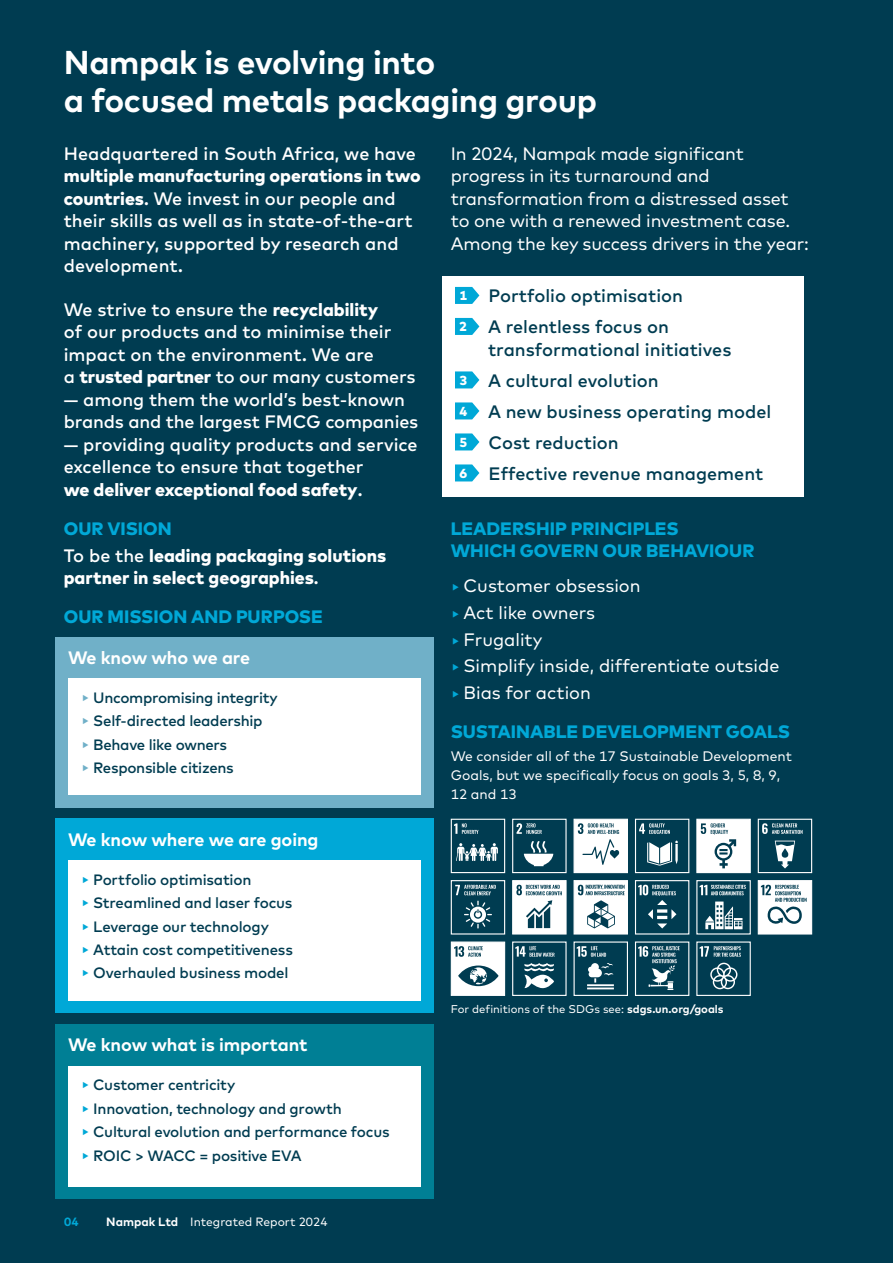
<style>
.page{position:relative;width:893px;height:1263px;background:#003c51}
.page>*{position:absolute;margin:0;border:0;box-sizing:border-box;transform-origin:0 0}
.Intro_Text{font:700 33px/37.5px "Mark Pro";letter-spacing:-.01em;color:#fff}
.Intro_Text-2{font:500 18px/22.5px "Mark Pro";color:#fff}
.Intro_Text-3{font:18px/22.5px "Mark Pro";letter-spacing:-.01em;color:#fff}
.Intro_Text-4{font:500 18px/22.5px "Mark Pro";color:#003c51}
.Subheading_2{font:800 18px/21.6px "Mark Pro";color:#00a8d7}
.Intro_Text-5{font:800 18px/22.5px "Mark Pro";color:#fff}
.t1{font:700 18px "Mark Pro";letter-spacing:-.005em;color:#fff}
.t2{font:500 15px "Mark Pro";letter-spacing:-.015em;color:#003c51}
.Body_Text{font:13.8px/18.8px "Mark Pro";color:#fff}
.t3{font:800 13.05px "Mark Pro";color:#fff}
.Nav_Section{font:12px "Mark Pro";color:#fff}
.t4{font:700 12px "Mark Pro";color:#00a8d7}
.Footnote{font:11.25px "Mark Pro";color:#fff}
.s1{font-weight:800}
.s2{font-weight:500}
.s3{color:#70b0c8}
.s4{color:#00a8d7}
.s5{font-weight:700}
</style>
<div class="page">
<div style="left:442px;top:277px;width:362px;height:220px;background:#fff"></div>
<svg style="left:455px;top:287px;width:24px;height:17px"></svg>
<svg style="left:455px;top:318px;width:24px;height:17px"></svg>
<svg style="left:455px;top:371px;width:24px;height:17px"></svg>
<svg style="left:455px;top:402px;width:24px;height:17px"></svg>
<svg style="left:455px;top:433px;width:24px;height:17px"></svg>
<svg style="left:455px;top:464px;width:24px;height:17px"></svg>
<div style="left:55px;top:637px;width:379px;height:170px;background:#70b0c8"></div>
<div style="left:68px;top:678px;width:353px;height:117px;background:#fff"></div>
<div style="left:55px;top:819px;width:379px;height:194px;background:#00a8d7"></div>
<div style="left:68px;top:860px;width:353px;height:140px;background:#fff"></div>
<div style="left:55px;top:1024px;width:379px;height:175px;background:#007f95"></div>
<div style="left:68px;top:1066px;width:353px;height:120px;background:#fff"></div>
<div style="left:512px;top:819px;width:55px;height:54px;border:1px solid #fff"></div>
<svg style="left:516px;top:823px;width:37px;height:43px"></svg>
<div style="left:573px;top:819px;width:55px;height:54px;background:#fff;border:1px solid #fff"></div>
<svg style="left:578px;top:823px;width:41px;height:42px"></svg>
<div style="left:635px;top:819px;width:54px;height:54px;border:1px solid #fff"></div>
<svg style="left:639px;top:823px;width:39px;height:42px"></svg>
<div style="left:451px;top:819px;width:54px;height:54px;border:1px solid #fff"></div>
<svg style="left:454px;top:823px;width:44px;height:38px"></svg>
<div style="left:696px;top:819px;width:55px;height:54px;background:#fff;border:1px solid #fff"></div>
<svg style="left:701px;top:823px;width:35px;height:45px"></svg>
<div style="left:758px;top:819px;width:54px;height:54px;border:1px solid #fff"></div>
<svg style="left:762px;top:823px;width:40px;height:45px"></svg>
<div style="left:451px;top:880px;width:54px;height:54px;border:1px solid #fff"></div>
<svg style="left:455px;top:885px;width:41px;height:43px"></svg>
<div style="left:512px;top:880px;width:55px;height:54px;background:#fff;border:1px solid #fff"></div>
<svg style="left:516px;top:885px;width:46px;height:43px"></svg>
<div style="left:573px;top:880px;width:55px;height:54px;background:#fff;border:1px solid #fff"></div>
<svg style="left:578px;top:885px;width:47px;height:43px"></svg>
<div style="left:635px;top:880px;width:54px;height:54px;border:1px solid #fff"></div>
<svg style="left:638px;top:885px;width:38px;height:43px"></svg>
<div style="left:696px;top:880px;width:55px;height:54px;border:1px solid #fff"></div>
<svg style="left:700px;top:885px;width:46px;height:44px"></svg>
<div style="left:758px;top:880px;width:54px;height:54px;background:#fff;border:1px solid #fff"></div>
<svg style="left:761px;top:885px;width:46px;height:39px"></svg>
<div style="left:451px;top:942px;width:54px;height:53px;background:#fff"></div>
<div style="left:451px;top:941px;width:54px;height:55px;border:1px solid #fff"></div>
<svg style="left:454px;top:946px;width:45px;height:40px"></svg>
<div style="left:512px;top:941px;width:55px;height:55px;border:1px solid #fff"></div>
<svg style="left:515px;top:946px;width:40px;height:42px"></svg>
<div style="left:573px;top:941px;width:55px;height:55px;border:1px solid #fff"></div>
<svg style="left:577px;top:946px;width:37px;height:43px"></svg>
<div style="left:635px;top:941px;width:54px;height:55px;border:1px solid #fff"></div>
<svg style="left:638px;top:946px;width:42px;height:44px"></svg>
<div style="left:696px;top:941px;width:55px;height:55px;border:1px solid #fff"></div>
<svg style="left:700px;top:946px;width:41px;height:43px"></svg>
<hr style="left:892px;top:0;width:1px;height:1263px;background:#dee3e7">
<p class="Intro_Text" style="left:64px;top:41px;width:535px">Nampak is evolving into<br>a focused metals packaging group</p>
<p class="Intro_Text-2" style="left:64px;top:141px;width:358px">Headquartered in South Africa, we have <span class="s1">multiple manufacturing operations in two countries</span>. We invest in our people and their skills as well as in state-of-the-art machinery, supported by research and development.</p>
<p class="Intro_Text-2" style="left:64px;top:297px;width:353px">We strive to ensure the <span class="s1">recyclability<br></span>of our products and to minimise their impact on the environment. We are<br>a <span class="s1">trusted partner</span> to our many customers</p>
<p class="Intro_Text-2" style="left:64px;top:387px;width:356px">— among them the world’s best-known brands and the largest FMCG companies</p>
<p class="Intro_Text-2" style="left:64px;top:432px;width:355px">— providing quality products and service excellence to ensure that together<br><span class="s1">we deliver exceptional food safety</span>.</p>
<p class="Intro_Text-3" style="left:451px;top:141px;width:360px">In 2024, Nampak made significant progress in its turnaround and transformation from a distressed asset to one with a renewed investment case.<br>Among the key success drivers in the year:</p>
<p class="t3" style="left:459px;top:285px;width:9px">1</p>
<p class="Intro_Text-4" style="left:488px;top:283px;width:196px">Portfolio optimisation</p>
<p class="t3" style="left:459px;top:316px;width:9px">2</p>
<p class="Intro_Text-4" style="left:488px;top:314px;width:245px">A relentless focus on transformational initiatives</p>
<p class="t3" style="left:459px;top:370px;width:9px">3</p>
<p class="Intro_Text-4" style="left:488px;top:368px;width:172px">A cultural evolution</p>
<p class="t3" style="left:459px;top:401px;width:9px">4</p>
<p class="Intro_Text-4" style="left:488px;top:399px;width:285px">A new business operating model</p>
<p class="t3" style="left:460px;top:432px;width:9px">5</p>
<p class="Intro_Text-4" style="left:488px;top:430px;width:132px">Cost reduction</p>
<p class="t3" style="left:459px;top:463px;width:9px">6</p>
<p class="Intro_Text-4" style="left:488px;top:461px;width:276px">Effective revenue management</p>
<p class="Subheading_2" style="left:64px;top:516px;width:109px">OUR VISION</p>
<p class="Intro_Text-5" style="left:64px;top:543px;width:324px"><span class="s2">To be the</span> leading packaging solutions partner in select geographies<span class="s2">.</span></p>
<p class="Subheading_2" style="left:64px;top:604px;width:261px">OUR MISSION AND PURPOSE</p>
<p class="t1" style="left:68px;top:644px;width:184px">We know who we are</p>
<p class="t2" style="left:81px;top:686px;width:198px"><span class="s3">▸</span> Uncompromising integrity</p>
<p class="t2" style="left:81px;top:710px;width:183px"><span class="s3">▸</span> Self-directed leadership</p>
<p class="t2" style="left:81px;top:733px;width:148px"><span class="s3">▸</span> Behave like owners</p>
<p class="t2" style="left:81px;top:757px;width:155px"><span class="s3">▸</span> Responsible citizens</p>
<p class="t1" style="left:68px;top:826px;width:252px">We know where we are going</p>
<p class="t2" style="left:81px;top:868px;width:172px"><span class="s4">▸</span> Portfolio optimisation</p>
<p class="t2" style="left:81px;top:891px;width:213px"><span class="s4">▸</span> Streamlined and laser focus</p>
<p class="t2" style="left:81px;top:915px;width:190px"><span class="s4">▸</span> Leverage our technology</p>
<p class="t2" style="left:81px;top:938px;width:214px"><span class="s4">▸</span> Attain cost competitiveness</p>
<p class="t2" style="left:81px;top:962px;width:209px"><span class="s4">▸</span> Overhauled business model</p>
<p class="t1" style="left:68px;top:1031px;width:241px">We know what is important</p>
<p class="t2" style="left:81px;top:1074px;width:156px"><span class="s4">▸</span> Customer centricity</p>
<p class="t2" style="left:81px;top:1097px;width:263px"><span class="s4">▸</span> Innovation, technology and growth</p>
<p class="t2" style="left:81px;top:1120px;width:310px"><span class="s4">▸</span> Cultural evolution and performance focus</p>
<p class="t2" style="left:81px;top:1144px;width:223px"><span class="s4">▸</span> ROIC &gt; WACC = positive EVA</p>
<p class="t4" style="left:64px;top:1212px;width:16px">04</p>
<p class="Nav_Section" style="left:106px;top:1212px;width:223px"><span class="s5">Nampak Ltd</span> Integrated Report 2024</p>
<p class="Subheading_2" style="left:451px;top:516px;width:305px">LEADERSHIP PRINCIPLES<br>WHICH GOVERN OUR BEHAVIOUR</p>
<p class="Intro_Text-3" style="left:451px;top:573px;width:191px"><span class="s4">‣</span> Customer obsession</p>
<p class="Intro_Text-3" style="left:451px;top:600px;width:146px"><span class="s4">‣</span> Act like owners</p>
<p class="Intro_Text-3" style="left:451px;top:626px;width:93px"><span class="s4">‣</span> Frugality</p>
<p class="Intro_Text-3" style="left:451px;top:653px;width:330px"><span class="s4">‣</span> Simplify inside, differentiate outside</p>
<p class="Intro_Text-3" style="left:451px;top:680px;width:142px"><span class="s4">‣</span> Bias for action</p>
<p class="Subheading_2" style="left:451px;top:719px;width:341px">SUSTAINABLE DEVELOPMENT GOALS</p>
<p class="Body_Text" style="left:451px;top:746px;width:343px">We consider all of the 17 Sustainable Development<br>Goals, but we specifically focus on goals 3, 5, 8, 9,<br>12 and 13</p>
<p class="Footnote" style="left:451px;top:1001px;width:274px">For definitions of the SDGs see: <span class="s5">sdgs.un.org/goals</span></p>
</div>
